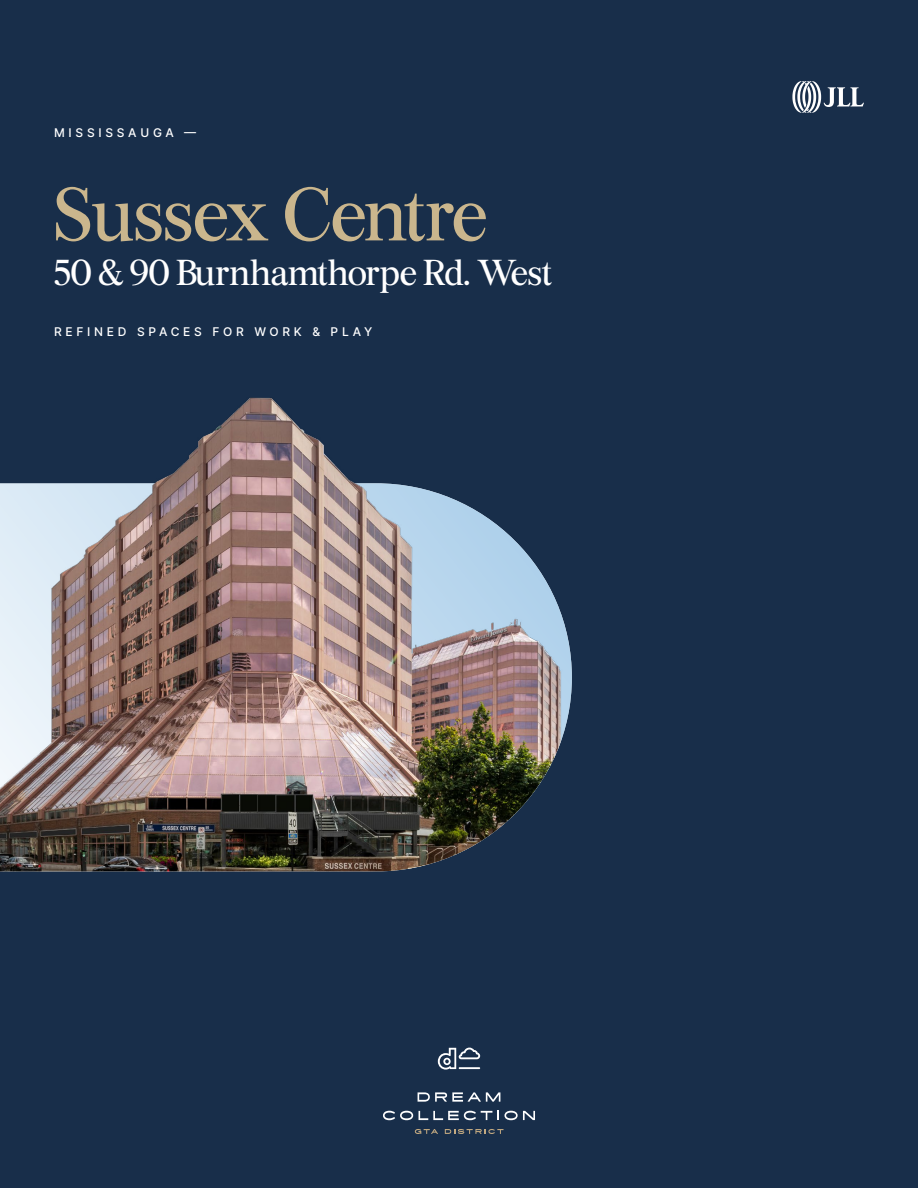
<style>
.page{position:relative;width:918px;height:1188px;background:#182e4a}
.page>*{position:absolute;margin:0;border:0;box-sizing:border-box;transform-origin:0 0}
.t1{font:75px "Burgess";letter-spacing:-.015em;color:#cab68d}
.t2{font:36px "Burgess";letter-spacing:-.015em;color:#fff}
.t3{font:500 12px "Inter";letter-spacing:.31em;color:#fff}
</style>
<div class="page">
<svg style="left:415px;top:1129px;width:23px;height:5px"></svg>
<svg style="left:445px;top:1129px;width:59px;height:5px"></svg>
<svg style="left:418px;top:1092px;width:82px;height:10px"></svg>
<svg style="left:383px;top:1111px;width:30px;height:9px"></svg>
<svg style="left:419px;top:1111px;width:73px;height:9px"></svg>
<svg style="left:498px;top:1111px;width:37px;height:9px"></svg>
<svg style="left:438px;top:1048px;width:42px;height:22px"></svg>
<svg style="left:792px;top:81px;width:72px;height:32px"></svg>
<img style="left:0;top:397px;width:572px;height:474px">
<p class="t3" style="left:54px;top:124px;width:144px">MISSISSAUGA —</p>
<h1 class="t1" style="left:54px;top:158px;width:435px">Sussex Centre</h1>
<h2 class="t2" style="left:54px;top:246px;width:500px">50 &amp; 90 Burnhamthorpe Rd. West</h2>
<p class="t3" style="left:54px;top:323px;width:320px">REFINED SPACES FOR WORK &amp; PLAY</p>
</div>
